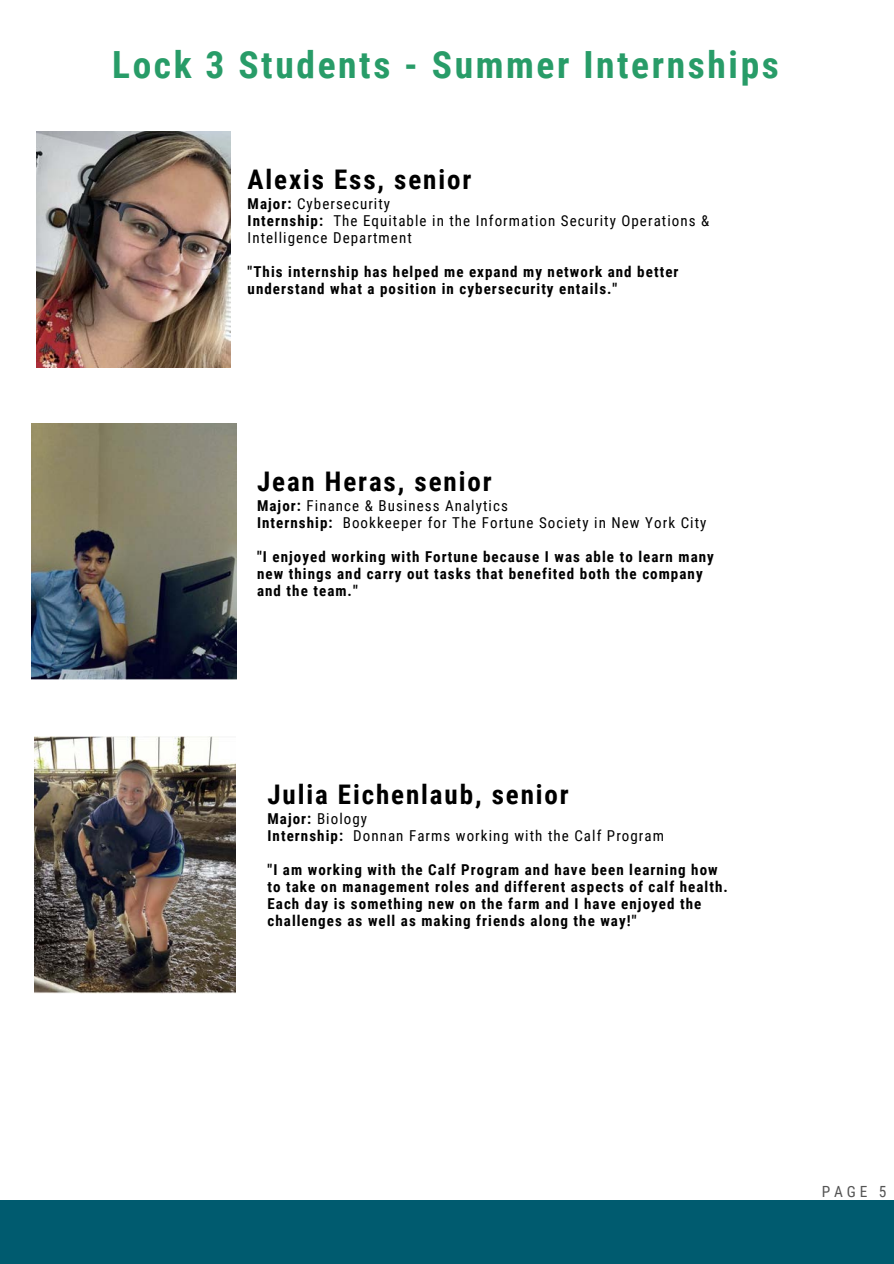
<style>
.page{position:relative;width:894px;height:1264px;background:#fff}
.page>*{position:absolute;margin:0;border:0;box-sizing:border-box;transform-origin:0 0}
.t1{font:700 37.5px "Roboto Condensed";letter-spacing:.07em;color:#289c68}
.t2{font:700 27px "Roboto Condensed";letter-spacing:.07em;color:#000}
.t3{font:15.45px "Roboto Condensed";color:#545454}
.t4{font:700 15px/17px "Roboto Condensed";letter-spacing:.07em;color:#000}
.t5{font:15px/17px "Roboto Condensed";letter-spacing:.07em;color:#000}
.s1{font-weight:700}
</style>
<div class="page">
<div style="left:0;top:1200px;width:893px;height:63px;background:#005b6f"></div>
<img style="left:37px;top:132px;width:193px;height:235px">
<img style="left:31px;top:423px;width:205px;height:256px">
<img style="left:34px;top:736px;width:202px;height:257px">
<p class="t1" style="left:112px;top:43px;width:668px">Lock 3 Students - Summer Internships</p>
<p class="t2" style="left:247px;top:164px;width:225px">Alexis Ess, senior</p>
<p class="t5" style="left:247px;top:196px;width:144px"><span class="s1">Major:</span> Cybersecurity</p>
<p class="t5" style="left:247px;top:213px;width:463px"><span class="s1">Internship:</span> The Equitable in the Information Security Operations &amp;<br>Intelligence Department</p>
<p class="t4" style="left:247px;top:263px;width:432px">"This internship has helped me expand my network and better understand what a position in cybersecurity entails."</p>
<p class="t2" style="left:257px;top:466px;width:236px">Jean Heras, senior</p>
<p class="t5" style="left:257px;top:497px;width:252px"><span class="s1">Major:</span> Finance &amp; Business Analytics</p>
<p class="t5" style="left:257px;top:514px;width:450px"><span class="s1">Internship:</span> Bookkeeper for The Fortune Society in New York City</p>
<p class="t4" style="left:257px;top:548px;width:458px">"I enjoyed working with Fortune because I was able to learn many new things and carry out tasks that benefited both the company and the team."</p>
<p class="t2" style="left:267px;top:779px;width:303px">Julia Eichenlaub, senior</p>
<p class="t5" style="left:267px;top:810px;width:101px"><span class="s1">Major:</span> Biology</p>
<p class="t5" style="left:267px;top:827px;width:398px"><span class="s1">Internship:</span> Donnan Farms working with the Calf Program</p>
<p class="t4" style="left:267px;top:861px;width:462px">"I am working with the Calf Program and have been learning how to take on management roles and different aspects of calf health.<br>Each day is something new on the farm and I have enjoyed the challenges as well as making friends along the way!"</p>
<p class="t3" style="left:821px;top:1182px;width:66px">PAGE 5</p>
</div>
